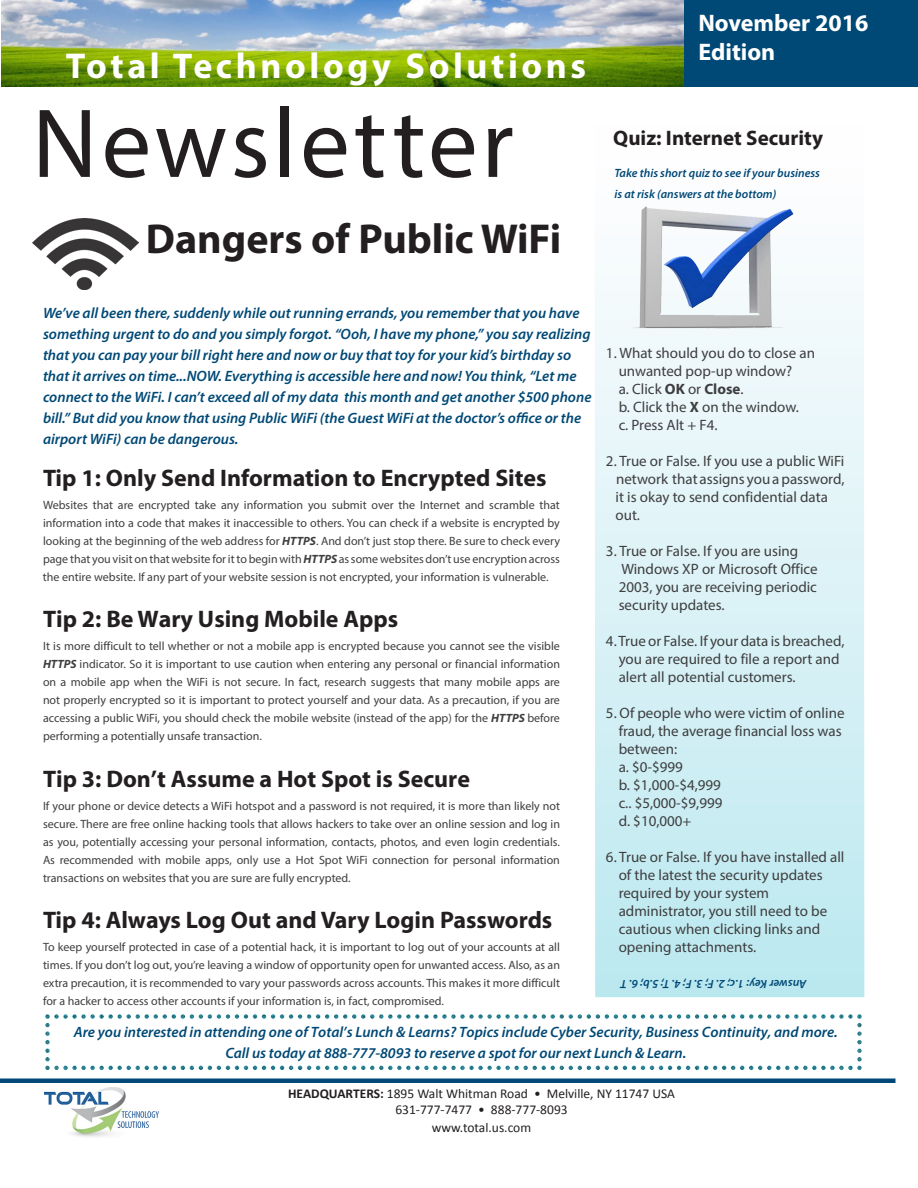
<style>
.page{position:relative;width:918px;height:1188px;background:#fff}
.page>*{position:absolute;margin:0;border:0;box-sizing:border-box;transform-origin:0 0}
._01_Headline{font:99px "Myriad Pro";letter-spacing:.04em;color:#231f20}
._02_Article_Title{font:700 42px "Myriad Pro";color:#231f20}
._01a_SubHeadline{font:700 36px "Myriad Pro";letter-spacing:.1em;color:#fff}
._05a_body_text_Intro{font:700 24px "Myriad Pro";color:#231f20}
.t1{font:700 24px "Myriad Pro";color:#fff}
._02_Article_Title-2{font:700 21px "Myriad Pro";color:#231f20}
._05_body_text{font:15px "Myriad Pro";color:#3e3e3f}
._05a_body_text_Intro-2{font:italic 600 15px/21px "Myriad Pro";color:#004976}
.t2{font:13.5px "Calibri";color:#231f20}
._05a_body_text_Intro-3{font:12px/18px "Myriad Pro";color:#3e3e3f;text-align:justify}
._05a_body_text_Intro-4{font:italic 600 12px/21px "Myriad Pro";color:#004976}
.s1{font-weight:700;font-style:italic}
.s2{font-weight:700}
</style>
<div class="page">
<div style="left:0;top:1078px;width:896px;height:5px;background:#004976"></div>
<img style="left:44px;top:1088px;width:114px;height:49px">
<div style="left:1px;top:0;width:917px;height:86px;background:#004976"></div>
<img style="left:1px;top:0;width:683px;height:86px">
<svg style="left:595px;top:290px;width:269px;height:707px;background:#d6f0f5"></svg>
<img style="left:32px;top:218px;width:107px;height:72px">
<img style="left:628px;top:206px;width:166px;height:122px">
<div style="left:44px;top:1012px;width:819px;height:58px;background:#00acc8;opacity:.75"></div>
<p class="_01a_SubHeadline" style="left:66px;top:42px;width:522px">Total Technology Solutions</p>
<p class="_01_Headline" style="left:32px;top:83px;width:483px">Newsletter</p>
<p class="_02_Article_Title" style="left:146px;top:211px;width:417px">Dangers of Public WiFi</p>
<p class="t1" style="left:698px;top:7px;width:172px">November 2016</p>
<p class="t1" style="left:698px;top:36px;width:78px">Edition</p>
<p class="_02_Article_Title-2" style="left:613px;top:124px;width:211px">Quiz: Internet Security</p>
<p class="_05a_body_text_Intro-4" style="left:615px;top:162px;width:207px">Take this short quiz to see if your business is at risk (answers at the bottom)</p>
<p class="_05a_body_text_Intro-2" style="left:43px;top:302px;width:550px">We’ve all been there, suddenly while out running errands, you remember that you have something urgent to do and you simply forgot. “Ooh, I have my phone,” you say realizing that you can pay your bill right here and now or buy that toy for your kid’s birthday so that it arrives on time...NOW. Everything is accessible here and now! You think, “Let me connect to the WiFi. I can’t exceed all of my data this month and get another $500 phone bill.” But did you know that using Public WiFi (the Guest WiFi at the doctor’s office or the airport WiFi) can be dangerous.</p>
<p class="_05a_body_text_Intro" style="left:43px;top:462px;width:505px">Tip 1: Only Send Information to Encrypted Sites</p>
<p class="_05a_body_text_Intro-3" style="left:43px;top:495px;width:519px">Websites that are encrypted take any information you submit over the Internet and scramble that information into a code that makes it inaccessible to others. You can check if a website is encrypted by looking at the beginning of the web address for <span class="s1">HTTPS</span>. And don’t just stop there. Be sure to check every page that you visit on that website for it to begin with <span class="s1">HTTPS</span> as some websites don’t use encryption across the entire website. If any part of your website session is not encrypted, your information is vulnerable.</p>
<p class="_05a_body_text_Intro" style="left:43px;top:604px;width:357px">Tip 2: Be Wary Using Mobile Apps</p>
<p class="_05a_body_text_Intro-3" style="left:43px;top:637px;width:519px">It is more difficult to tell whether or not a mobile app is encrypted because you cannot see the visible <span class="s1">HTTPS</span> indicator. So it is important to use caution when entering any personal or financial information on a mobile app when the WiFi is not secure. In fact, research suggests that many mobile apps are not properly encrypted so it is important to protect yourself and your data. As a precaution, if you are accessing a public WiFi, you should check the mobile website (instead of the app) for the <span class="s1">HTTPS</span> before performing a potentially unsafe transaction.</p>
<p class="_05a_body_text_Intro" style="left:43px;top:763px;width:429px">Tip 3: Don’t Assume a Hot Spot is Secure</p>
<p class="_05a_body_text_Intro-3" style="left:43px;top:796px;width:519px">If your phone or device detects a WiFi hotspot and a password is not required, it is more than likely not secure. There are free online hacking tools that allows hackers to take over an online session and log in as you, potentially accessing your personal information, contacts, photos, and even login credentials.<br>As recommended with mobile apps, only use a Hot Spot WiFi connection for personal information transactions on websites that you are sure are fully encrypted.</p>
<p class="_05a_body_text_Intro" style="left:43px;top:905px;width:511px">Tip 4: Always Log Out and Vary Login Passwords</p>
<p class="_05a_body_text_Intro-3" style="left:43px;top:938px;width:519px">To keep yourself protected in case of a potential hack, it is important to log out of your accounts at all times. If you don’t log out, you’re leaving a window of opportunity open for unwanted access. Also, as an extra precaution, it is recommended to vary your passwords across accounts. This makes it more difficult for a hacker to access other accounts if your information is, in fact, compromised.</p>
<p class="_05_body_text" style="left:606px;top:343px;width:211px">1. What should you do to close an</p>
<p class="_05_body_text" style="left:619px;top:361px;width:175px">unwanted pop-up window?</p>
<p class="_05_body_text" style="left:619px;top:379px;width:126px">a. Click <span class="s2">OK</span> or <span class="s2">Close</span>.</p>
<p class="_05_body_text" style="left:619px;top:397px;width:182px">b. Click the <span class="s2">X</span> on the window.</p>
<p class="_05_body_text" style="left:619px;top:415px;width:100px">c. Press Alt + F4.</p>
<p class="_05_body_text" style="left:606px;top:451px;width:240px">2. True or False. If you use a public WiFi</p>
<p class="_05_body_text" style="left:616px;top:469px;width:230px">network that assigns you a password,</p>
<p class="_05_body_text" style="left:616px;top:487px;width:214px">it is okay to send confidential data</p>
<p class="_05_body_text" style="left:616px;top:505px;width:26px">out.</p>
<p class="_05_body_text" style="left:606px;top:541px;width:194px">3. True or False. If you are using</p>
<p class="_05_body_text" style="left:621px;top:559px;width:198px">Windows XP or Microsoft Office</p>
<p class="_05_body_text" style="left:619px;top:577px;width:200px">2003, you are receiving periodic</p>
<p class="_05_body_text" style="left:619px;top:595px;width:107px">security updates.</p>
<p class="_05_body_text" style="left:606px;top:631px;width:240px">4. True or False. If your data is breached,</p>
<p class="_05_body_text" style="left:619px;top:649px;width:222px">you are required to file a report and</p>
<p class="_05_body_text" style="left:619px;top:667px;width:178px">alert all potential customers.</p>
<p class="_05_body_text" style="left:606px;top:703px;width:240px">5. Of people who were victim of online</p>
<p class="_05_body_text" style="left:619px;top:721px;width:225px">fraud, the average financial loss was</p>
<p class="_05_body_text" style="left:619px;top:739px;width:60px">between:</p>
<p class="_05_body_text" style="left:619px;top:757px;width:66px">a. $0-$999</p>
<p class="_05_body_text" style="left:619px;top:775px;width:104px">b. $1,000-$4,999</p>
<p class="_05_body_text" style="left:619px;top:793px;width:105px">c.. $5,000-$9,999</p>
<p class="_05_body_text" style="left:619px;top:811px;width:74px">d. $10,000+</p>
<p class="_05_body_text" style="left:606px;top:847px;width:240px">6. True or False. If you have installed all</p>
<p class="_05_body_text" style="left:619px;top:865px;width:205px">of the latest the security updates</p>
<p class="_05_body_text" style="left:619px;top:883px;width:152px">required by your system</p>
<p class="_05_body_text" style="left:619px;top:901px;width:210px">administrator, you still need to be</p>
<p class="_05_body_text" style="left:619px;top:919px;width:203px">cautious when clicking links and</p>
<p class="_05_body_text" style="left:619px;top:937px;width:139px">opening attachments.</p>
<p class="_05a_body_text_Intro-4" style="left:807px;top:994px;width:187px;rotate:-180deg">Answer Key: 1.c; 2. F; 3. F; 4. T; 5.b; 6. T</p>
<p class="_05a_body_text_Intro-2" style="left:74px;top:1020px;width:766px;line-height:21.8px;text-align:center">Are you interested in attending one of Total’s Lunch &amp; Learns? Topics include Cyber Security, Business Continuity, and more.<br>Call us today at 888-777-8093 to reserve a spot for our next Lunch &amp; Learn.</p>
<p class="t2" style="left:288px;top:1085px;width:388px"><span class="s2">HEADQUARTERS:</span> 1895 Walt Whitman Road • Melville, NY 11747 USA</p>
<p class="t2" style="left:395px;top:1101px;width:174px">631-777-7477 • 888-777-8093</p>
<p class="t2" style="left:432px;top:1119px;width:101px">www.total.us.com</p>
</div>
